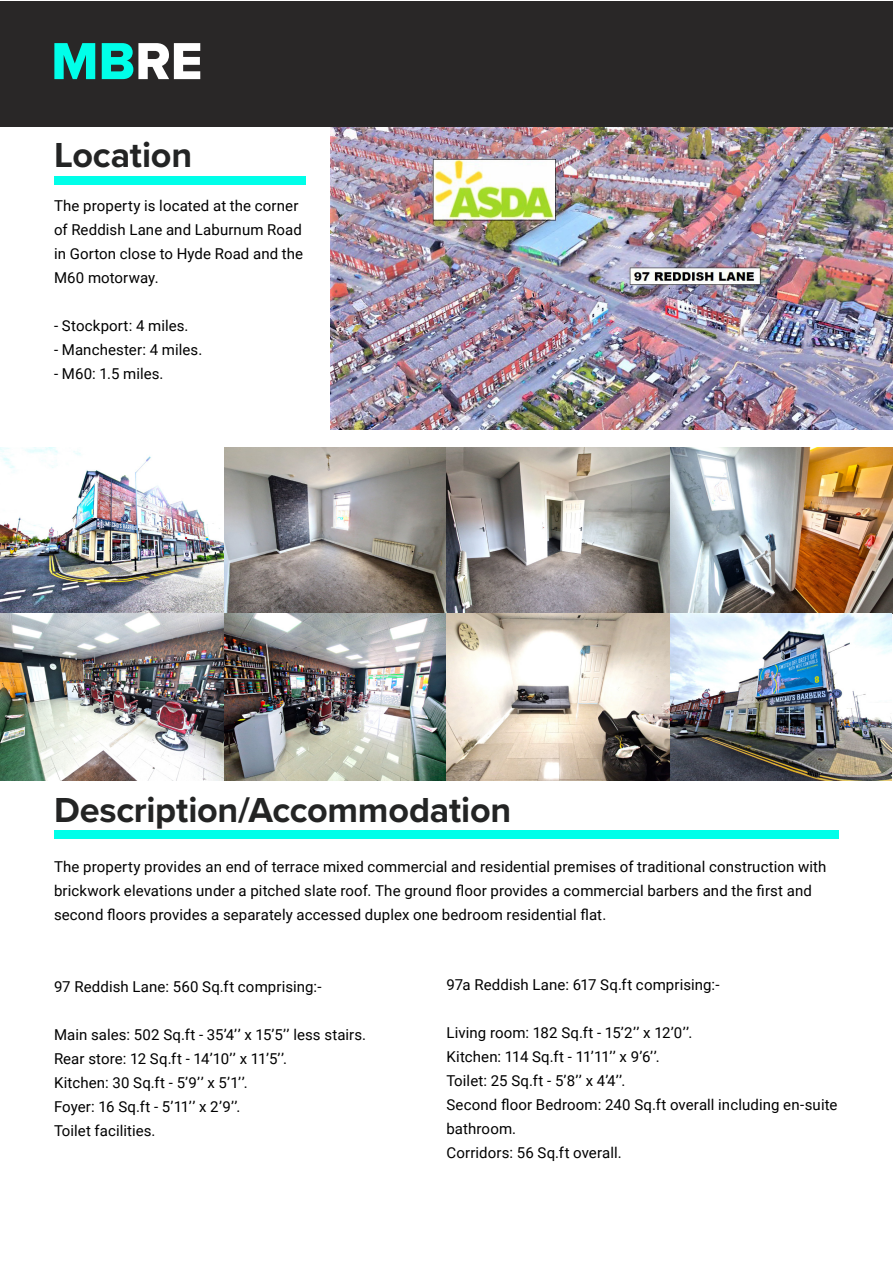
<style>
.page{position:relative;width:893px;height:1263px;background:#fff}
.page>*{position:absolute;margin:0;border:0;box-sizing:border-box;transform-origin:0 0}
.t1{font:54px "Proxima Nova Extrabld";color:#00ffe9}
.Header_2{font:700 36px "Proxima Nova";letter-spacing:-.005em;color:#232424}
.Body_Copy{font:15px/24px "Roboto";letter-spacing:.005em;color:#000}
.s1{color:#fff}
</style>
<div class="page">
<img style="left:331px;top:126px;width:562px;height:304px">
<div style="left:0;top:1px;width:893px;height:125px;background:#292727"></div>
<div style="left:54px;top:831px;width:785px;height:8px;background:#00ffe9"></div>
<div style="left:54px;top:176px;width:251px;height:9px;background:#00ffe9"></div>
<img style="left:0;top:447px;width:893px;height:333px">
<p class="t1" style="left:51px;top:21px;width:153px">MB<span class="s1">RE</span></p>
<p class="Header_2" style="left:54px;top:128px;width:140px">Location</p>
<p class="Body_Copy" style="left:54px;top:193px;width:251px">The property is located at the corner of Reddish Lane and Laburnum Road in Gorton close to Hyde Road and the<br>M60 motorway.</p>
<p class="Body_Copy" style="left:54px;top:313px;width:136px">- Stockport: 4 miles.</p>
<p class="Body_Copy" style="left:54px;top:337px;width:150px">- Manchester: 4 miles.</p>
<p class="Body_Copy" style="left:54px;top:361px;width:111px">- M60: 1.5 miles.</p>
<p class="Header_2" style="left:54px;top:783px;width:459px">Description/Accommodation</p>
<p class="Body_Copy" style="left:54px;top:854px;width:774px">The property provides an end of terrace mixed commercial and residential premises of traditional construction with brickwork elevations under a pitched slate roof. The ground floor provides a commercial barbers and the first and second floors provides a separately accessed duplex one bedroom residential flat.</p>
<p class="Body_Copy" style="left:54px;top:974px;width:269px">97 Reddish Lane: 560 Sq.ft comprising:-</p>
<p class="Body_Copy" style="left:54px;top:1022px;width:314px">Main sales: 502 Sq.ft - 35’4’’ x 15’5’’ less stairs.</p>
<p class="Body_Copy" style="left:54px;top:1046px;width:235px">Rear store: 12 Sq.ft - 14’10’’ x 11’5’’.</p>
<p class="Body_Copy" style="left:54px;top:1070px;width:195px">Kitchen: 30 Sq.ft - 5’9’’ x 5’1’’.</p>
<p class="Body_Copy" style="left:54px;top:1094px;width:188px">Foyer: 16 Sq.ft - 5’11’’ x 2’9’’.</p>
<p class="Body_Copy" style="left:54px;top:1118px;width:103px">Toilet facilities.</p>
<p class="Body_Copy" style="left:446px;top:972px;width:275px">97a Reddish Lane: 617 Sq.ft comprising:-</p>
<p class="Body_Copy" style="left:446px;top:1020px;width:247px">Living room: 182 Sq.ft - 15’2’’ x 12’0’’.</p>
<p class="Body_Copy" style="left:446px;top:1044px;width:215px">Kitchen: 114 Sq.ft - 11’11’’ x 9’6’’.</p>
<p class="Body_Copy" style="left:446px;top:1068px;width:180px">Toilet: 25 Sq.ft - 5’8’’ x 4’4’’.</p>
<p class="Body_Copy" style="left:446px;top:1092px;width:393px">Second floor Bedroom: 240 Sq.ft overall including en-suite bathroom.</p>
<p class="Body_Copy" style="left:446px;top:1140px;width:177px">Corridors: 56 Sq.ft overall.</p>
</div>
